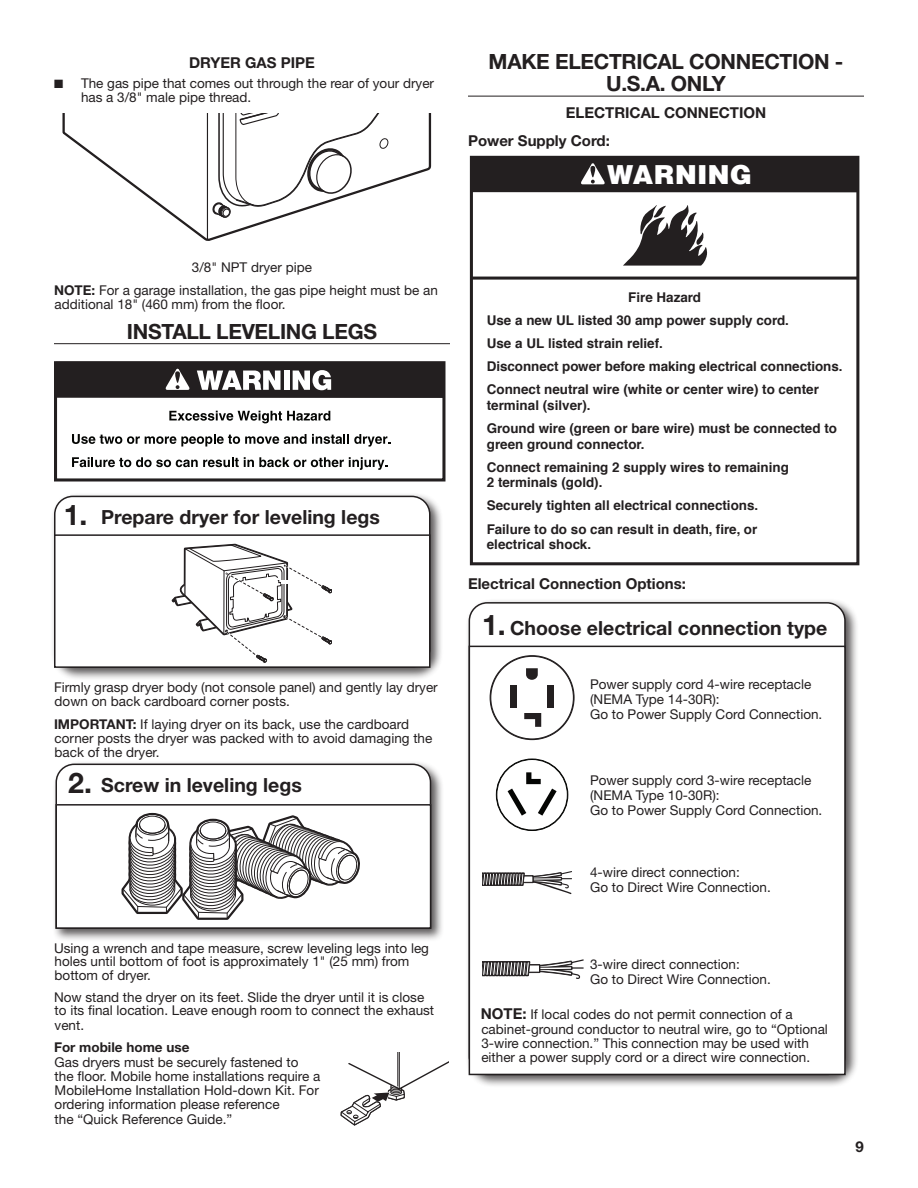
<style>
.page{position:relative;width:918px;height:1188px;background:#fff}
.page>*{position:absolute;margin:0;border:0;box-sizing:border-box;transform-origin:0 0}
.t1{font:700 28.5px "Helvetica Neue LT Std";color:#231f20}
.t2{font:900 26.85px "Helvetica";color:#fff}
._1_Heading_1{font:700 21px/22.5px "Helvetica Neue LT Std";letter-spacing:-.015em;color:#231f20;text-align:center}
.t3{font:700 19.5px "Helvetica Neue LT Std";color:#231f20}
._1_Heading_3_Plus{font:700 15px "Helvetica Neue LT Std";color:#231f20}
._1_Heading_2_-_TOC{font:700 15px "Helvetica Neue LT Std";color:#231f20}
._2_Body{font:13.5px/14.2px "Helvetica Neue LT Std";color:#231f20}
.t4{font:700 13.5px/23.1px "Helvetica";color:#231f20}
.s1{font-weight:700}
.s2{font-size:28.5px}
.s3{font-weight:700;font-size:15px}
</style>
<div class="page">
<hr style="left:54px;top:343px;width:396px;height:1px;background:#231f20">
<svg style="left:62px;top:114px;width:369px;height:127px"></svg>
<svg style="left:206px;top:114px;width:224px;height:126px"></svg>
<div style="left:54px;top:361px;width:391px;height:121px;border:3px solid #231f20"></div>
<div style="left:56px;top:362px;width:388px;height:36px;background:#231f20"></div>
<svg style="left:197px;top:371px;width:84px;height:19px"></svg>
<div style="left:284px;top:371px;width:6px;height:19px;background:#fff"></div>
<svg style="left:293px;top:370px;width:38px;height:20px"></svg>
<svg style="left:165px;top:369px;width:25px;height:21px"></svg>
<svg style="left:169px;top:411px;width:161px;height:12px"></svg>
<svg style="left:72px;top:434px;width:319px;height:13px"></svg>
<svg style="left:72px;top:457px;width:316px;height:13px"></svg>
<div style="left:51px;top:492px;width:393px;height:189px;background:#231f20;opacity:.75"></div>
<div style="left:55px;top:496px;width:375px;height:171px;background:#fff;border-radius:18px"></div>
<div style="left:55px;top:535px;width:375px;height:132px;background:#fff"></div>
<div style="left:54px;top:534px;width:377px;height:134px;border:2px solid #231f20"></div>
<svg style="left:171px;top:543px;width:160px;height:120px"></svg>
<div style="left:52px;top:760px;width:392px;height:182px;background:#231f20;opacity:.75"></div>
<svg style="left:55px;top:763px;width:377px;height:167px"></svg>
<div style="left:56px;top:805px;width:375px;height:123px;background:#fff"></div>
<div style="left:56px;top:804px;width:375px;height:125px;border:2px solid #231f20"></div>
<svg style="left:122px;top:813px;width:238px;height:107px"></svg>
<hr style="left:468px;top:96px;width:396px;height:1px;background:#231f20">
<hr style="left:471px;top:277px;width:387px;height:3px;background:#231f20">
<div style="left:470px;top:156px;width:389px;height:409px;border:3px solid #231f20"></div>
<div style="left:472px;top:156px;width:386px;height:36px;background:#231f20"></div>
<svg style="left:581px;top:163px;width:24px;height:21px"></svg>
<svg style="left:623px;top:205px;width:84px;height:61px"></svg>
<div style="left:465px;top:599px;width:394px;height:489px;background:#231f20;opacity:.75"></div>
<div style="left:469px;top:603px;width:376px;height:471px;background:#fff;border-radius:18px"></div>
<div style="left:469px;top:646px;width:376px;height:428px;background:#fff"></div>
<div style="left:469px;top:646px;width:377px;height:429px;border:2px solid #231f20"></div>
<svg style="left:496px;top:660px;width:72px;height:70px"></svg>
<svg style="left:496px;top:759px;width:72px;height:71px"></svg>
<svg style="left:482px;top:871px;width:90px;height:23px"></svg>
<svg style="left:482px;top:959px;width:102px;height:20px"></svg>
<div style="left:491px;top:656px;width:82px;height:83px;background:#fff;border-radius:50%"></div>
<svg style="left:524px;top:713px;width:18px;height:14px"></svg>
<div style="left:510px;top:685px;width:6px;height:23px;background:#231f20"></div>
<div style="left:548px;top:685px;width:6px;height:23px;background:#231f20"></div>
<svg style="left:526px;top:668px;width:12px;height:12px"></svg>
<div style="left:497px;top:760px;width:70px;height:70px;background:#fff;border-radius:50%"></div>
<div style="left:496px;top:759px;width:72px;height:72px;border:1px solid #040503;border-radius:50%"></div>
<svg style="left:506px;top:766px;width:53px;height:53px"></svg>
<hr style="left:399px;top:1052px;width:1px;height:37px;background:#231f20">
<hr style="left:398px;top:1052px;width:1px;height:34px;background:#231f20">
<svg style="left:340px;top:1059px;width:108px;height:67px"></svg>
<p class="_1_Heading_2_-_TOC" style="left:189px;top:53px;width:127px">DRYER GAS PIPE</p>
<p class="_2_Body" style="left:81px;top:76px;width:355px;text-indent:-27px">■ The gas pipe that comes out through the rear of your dryer has a 3/8" male pipe thread.</p>
<p class="_2_Body" style="left:192px;top:260px;width:122px">3/8" NPT dryer pipe</p>
<p class="_2_Body" style="left:54px;top:283px;width:386px"><span class="s1">NOTE:</span> For a garage installation, the gas pipe height must be an additional 18" (460 mm) from the floor.</p>
<p class="_1_Heading_1" style="left:127px;top:320px;width:252px">INSTALL LEVELING LEGS</p>
<p class="t1" style="left:64px;top:497px;width:25px">1.</p>
<p class="t3" style="left:101px;top:505px;width:280px">Prepare dryer for leveling legs</p>
<p class="_2_Body" style="left:54px;top:679px;width:385px">Firmly grasp dryer body (not console panel) and gently lay dryer down on back cardboard corner posts.</p>
<p class="_2_Body" style="left:54px;top:717px;width:380px"><span class="s1">IMPORTANT:</span> If laying dryer on its back, use the cardboard corner posts the dryer was packed with to avoid damaging the back of the dryer.</p>
<p class="t1" style="left:68px;top:765px;width:25px">2.</p>
<p class="t3" style="left:101px;top:773px;width:202px">Screw in leveling legs</p>
<p class="_2_Body" style="left:54px;top:941px;width:377px;line-height:13.5px">Using a wrench and tape measure, screw leveling legs into leg holes until bottom of foot is approximately 1" (25 mm) from bottom of dryer.</p>
<p class="_2_Body" style="left:54px;top:990px;width:382px;line-height:13.8px">Now stand the dryer on its feet. Slide the dryer until it is close to its final location. Leave enough room to connect the exhaust vent.</p>
<p class="_2_Body" style="left:54px;top:1040px;width:268px"><span class="s1">For mobile home use<br></span>Gas dryers must be securely fastened to the floor. Mobile home installations require a MobileHome Installation Hold-down Kit. For ordering information please reference<br>the “Quick Reference Guide.”</p>
<p class="_1_Heading_1" style="left:489px;top:50px;width:356px">MAKE ELECTRICAL CONNECTION -<br>U.S.A. ONLY</p>
<p class="_1_Heading_2_-_TOC" style="left:566px;top:103px;width:202px">ELECTRICAL CONNECTION</p>
<p class="_1_Heading_3_Plus" style="left:468px;top:132px;width:143px">Power Supply Cord:</p>
<p class="t2" style="left:607px;top:159px;width:147px">WARNING</p>
<p class="t4" style="left:487px;top:285px;width:357px;text-indent:141px">Fire Hazard<br>Use a new UL listed 30 amp power supply cord.<br>Use a UL listed strain relief.<br>Disconnect power before making electrical connections.<br>Connect neutral wire (white or center wire) to center</p>
<p class="t4" style="left:487px;top:394px;width:352px">terminal (silver).<br>Ground wire (green or bare wire) must be connected to</p>
<p class="t4" style="left:487px;top:432px;width:304px">green ground connector.<br>Connect remaining 2 supply wires to remaining</p>
<p class="t4" style="left:487px;top:471px;width:273px">2 terminals (gold).<br>Securely tighten all electrical connections.<br>Failure to do so can result in death, fire, or</p>
<p class="t4" style="left:487px;top:533px;width:106px">electrical shock.</p>
<p class="_1_Heading_3_Plus" style="left:468px;top:574px;width:219px">Electrical Connection Options:</p>
<p class="t3" style="left:482px;top:616px;width:347px"><span class="s2">1.</span> Choose electrical connection type</p>
<p class="_2_Body" style="left:590px;top:677px;width:223px">Power supply cord 4-wire receptacle</p>
<p class="_2_Body" style="left:590px;top:692px;width:131px">(NEMA Type 14-30R):</p>
<p class="_2_Body" style="left:590px;top:707px;width:234px">Go to Power Supply Cord Connection.</p>
<p class="_2_Body" style="left:590px;top:773px;width:223px">Power supply cord 3-wire receptacle</p>
<p class="_2_Body" style="left:590px;top:788px;width:131px">(NEMA Type 10-30R):</p>
<p class="_2_Body" style="left:590px;top:803px;width:234px">Go to Power Supply Cord Connection.</p>
<p class="_2_Body" style="left:590px;top:865px;width:151px">4-wire direct connection:</p>
<p class="_2_Body" style="left:590px;top:880px;width:182px">Go to Direct Wire Connection.</p>
<p class="_2_Body" style="left:590px;top:957px;width:151px">3-wire direct connection:</p>
<p class="_2_Body" style="left:590px;top:972px;width:182px">Go to Direct Wire Connection.</p>
<p class="_2_Body" style="left:481px;top:1007px;width:349px"><span class="s3">NOTE:</span> If local codes do not permit connection of a cabinet-ground conductor to neutral wire, go to “Optional 3-wire connection.” This connection may be used with either a power supply cord or a direct wire connection.</p>
<p class="_1_Heading_3_Plus" style="left:856px;top:1137px;width:10px">9</p>
</div>
